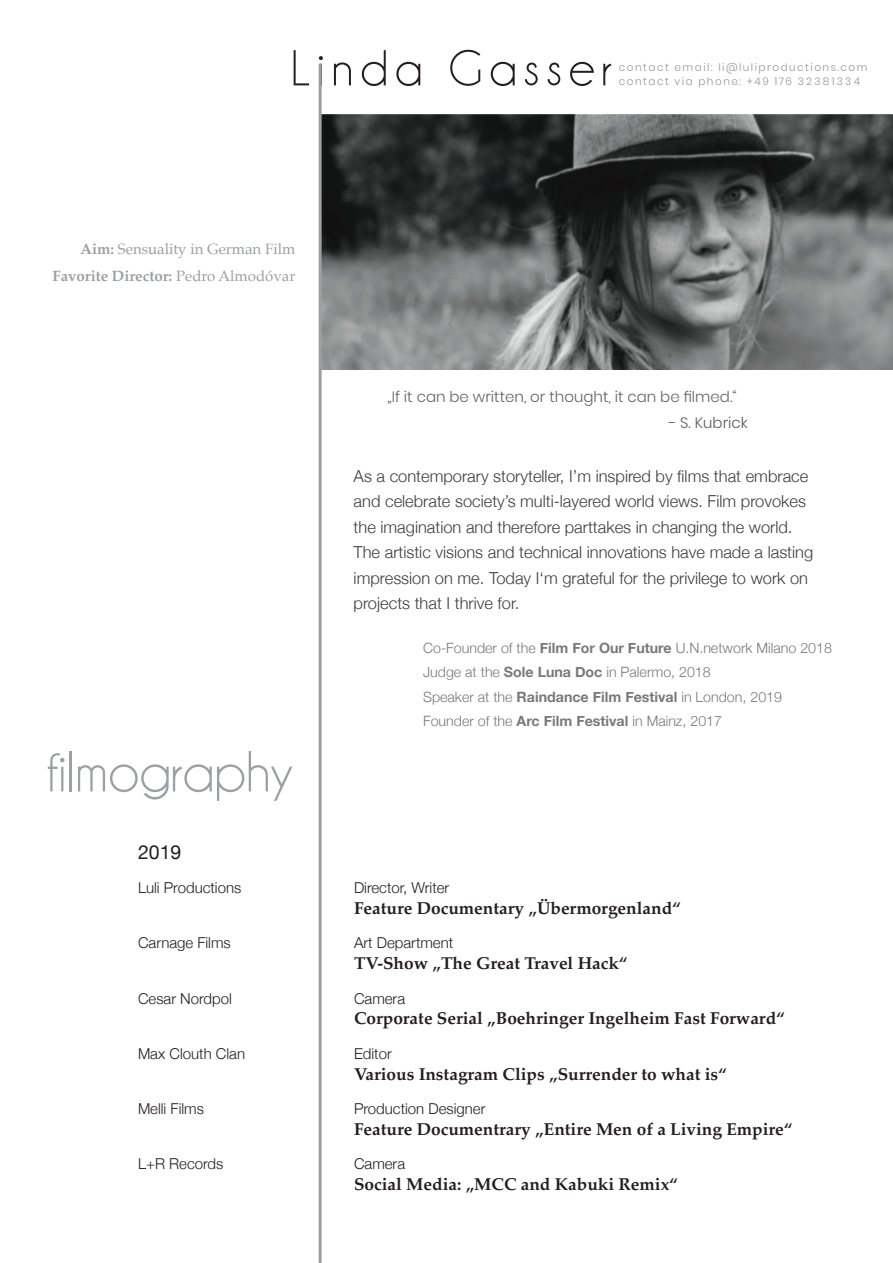
<style>
.page{position:relative;width:893px;height:1263px;background:#fff}
.page>*{position:absolute;margin:0;border:0;box-sizing:border-box;transform-origin:0 0}
.t1{font:58.5px "Champagne&Limousines";color:#9d9fa2}
.t2{font:51px "Champagne&Limousines";letter-spacing:.13em;color:#231f20}
.Jahreszahl{font:19.5px "Helvetica Neue";color:#231f20}
.Position{font:700 17.25px "Palatino";color:#231f20}
.t3{font:300 16.5px/25.5px "Helvetica Neue";color:#3e3e3f}
.Position-2{font:300 15px "Helvetica Neue";color:#231f20}
.t4{font:300 15px "Poppins";color:#636366}
.Project_Abroad_left{font:700 15px "Palatino";color:#9d9fa2}
.Project_Abroad_left-2{font:15px "Palatino";color:#9d9fa2}
.t5{font:300 15px "Poppins";color:#5a5a5d}
.t6{font:300 14.25px/24.6px "Helvetica Neue";color:#312f30}
.t7{font:300 10.5px "Poppins";letter-spacing:.14em;color:#939598}
.s1{font-weight:700}
.s2{font-weight:400}
</style>
<div class="page">
<img style="left:322px;top:115px;width:571px;height:255px">
<hr style="left:319px;top:64px;width:3px;height:1199px;background:#9d9fa2">
<p class="t2" style="left:291px;top:39px;width:322px">Linda Gasser</p>
<p class="t7" style="left:619px;top:61px;width:250px">contact email: li@luliproductions.com</p>
<p class="t7" style="left:619px;top:76px;width:243px">contact via phone: +49 176 32381334</p>
<p class="Project_Abroad_left-2" style="left:80px;top:237px;width:216px"><span class="s1">Aim:</span> Sensuality in German Film</p>
<p class="Project_Abroad_left" style="left:52px;top:263px;width:244px">Favorite Director: <span class="s2">Pedro Almodóvar</span></p>
<p class="t1" style="left:47px;top:738px;width:247px">filmography</p>
<p class="t4" style="left:387px;top:388px;width:351px">„If it can be written, or thought, it can be filmed.“</p>
<p class="t5" style="left:669px;top:414px;width:80px">- S. Kubrick</p>
<p class="t3" style="left:354px;top:462px;width:461px">As a contemporary storyteller, I’m inspired by films that embrace and celebrate society’s multi-layered world views. Film provokes the imagination and therefore parttakes in changing the world.<br>The artistic visions and technical innovations have made a lasting impression on me. Today I‘m grateful for the privilege to work on projects that I thrive for.</p>
<p class="t6" style="left:423px;top:634px;width:410px">Co-Founder of the <span class="s1">Film For Our Future</span> U.N.network Milano 2018<br>Judge at the <span class="s1">Sole Luna Doc</span> in Palermo, 2018<br>Speaker at the <span class="s1">Raindance Film Festival</span> in London, 2019<br>Founder of the <span class="s1">Arc Film Festival</span> in Mainz, 2017</p>
<p class="Jahreszahl" style="left:138px;top:838px;width:45px">2019</p>
<p class="Position-2" style="left:138px;top:876px;width:105px">Luli Productions</p>
<p class="Position-2" style="left:354px;top:876px;width:97px">Director, Writer</p>
<p class="Position" style="left:354px;top:893px;width:328px">Feature Documentary „Übermorgenland“</p>
<p class="Position-2" style="left:138px;top:931px;width:94px">Carnage Films</p>
<p class="Position-2" style="left:354px;top:931px;width:101px">Art Department</p>
<p class="Position" style="left:354px;top:948px;width:275px">TV-Show „The Great Travel Hack“</p>
<p class="Position-2" style="left:138px;top:986px;width:95px">Cesar Nordpol</p>
<p class="Position-2" style="left:354px;top:986px;width:53px">Camera</p>
<p class="Position" style="left:354px;top:1004px;width:432px">Corporate Serial „Boehringer Ingelheim Fast Forward“</p>
<p class="Position-2" style="left:138px;top:1041px;width:109px">Max Clouth Clan</p>
<p class="Position-2" style="left:354px;top:1041px;width:39px">Editor</p>
<p class="Position" style="left:354px;top:1059px;width:374px">Various Instagram Clips „Surrender to what is“</p>
<p class="Position-2" style="left:138px;top:1096px;width:67px">Melli Films</p>
<p class="Position-2" style="left:354px;top:1096px;width:133px">Production Designer</p>
<p class="Position" style="left:354px;top:1114px;width:440px">Feature Documentrary „Entire Men of a Living Empire“</p>
<p class="Position-2" style="left:138px;top:1152px;width:87px">L+R Records</p>
<p class="Position-2" style="left:354px;top:1152px;width:53px">Camera</p>
<p class="Position" style="left:354px;top:1169px;width:325px">Social Media: „MCC and Kabuki Remix“</p>
</div>
